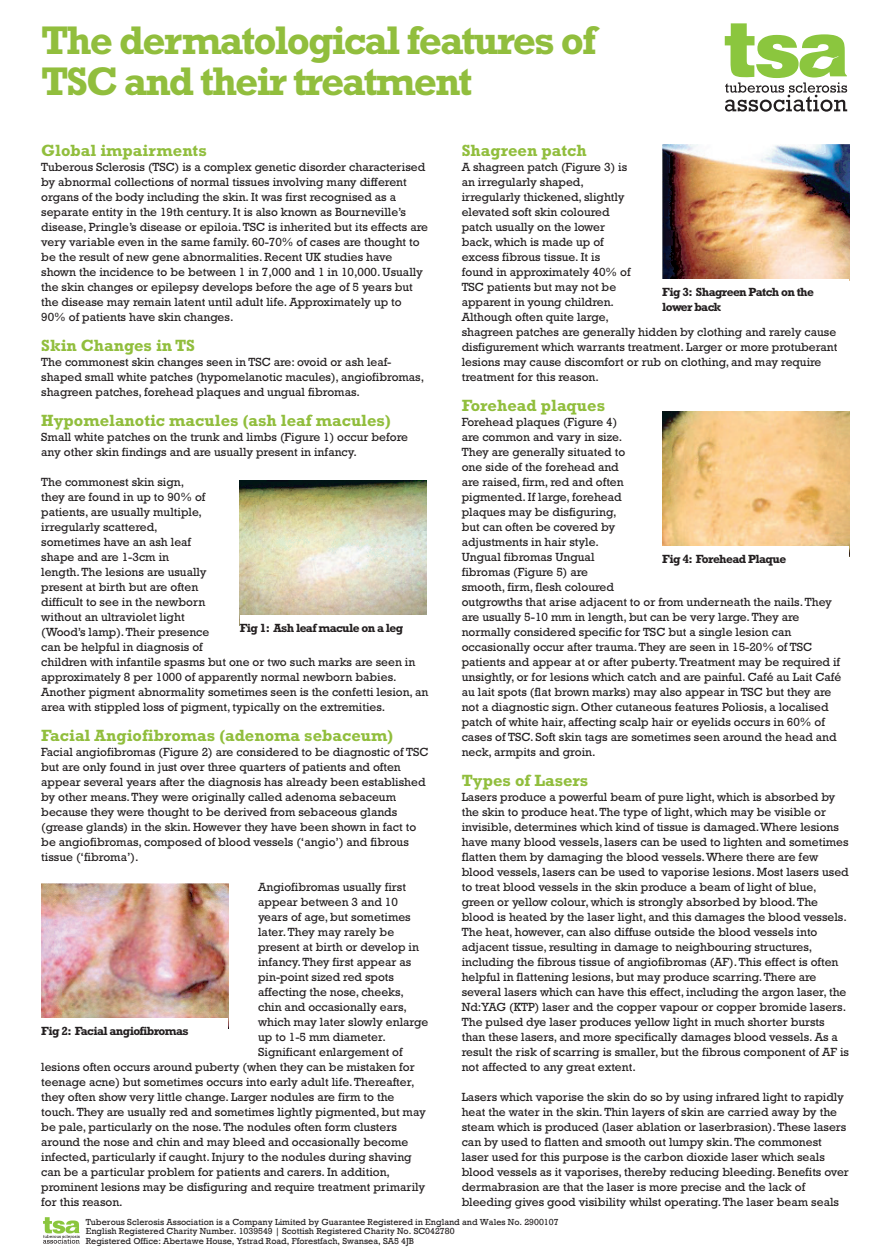
<style>
.page{position:relative;width:889px;height:1257px;background:#fff}
.page>*{position:absolute;margin:0;border:0;box-sizing:border-box;transform-origin:0 0}
.t1{font:700 40.5px/40.5px "Rockwell";letter-spacing:-.05em;color:#91be3d}
.t2{font:700 16.5px "Rockwell";color:#91be3d}
.t3{font:12px/15px "Rockwell";color:#231f20}
.t4{font:700 12px/14.4px "Rockwell";letter-spacing:-.05em;color:#231f20}
.t5{font:9px/9.8px "Rockwell";color:#231f20}
</style>
<div class="page">
<svg style="left:43px;top:1217px;width:37px;height:26px"></svg>
<svg style="left:725px;top:23px;width:122px;height:89px"></svg>
<img style="left:240px;top:481px;width:187px;height:134px">
<img style="left:41px;top:883px;width:187px;height:135px">
<img style="left:662px;top:145px;width:187px;height:134px">
<img style="left:662px;top:411px;width:187px;height:135px">
<h1 class="t1" style="left:41px;top:20px;width:557px">The dermatological features of<br>TSC and their treatment</h1>
<h2 class="t2" style="left:41px;top:141px;width:167px">Global impairments</h2>
<p class="t3" style="left:41px;top:159px;width:388px">Tuberous Sclerosis (TSC) is a complex genetic disorder characterised by abnormal collections of normal tissues involving many different organs of the body including the skin. It was first recognised as a separate entity in the 19th century. It is also known as Bourneville’s disease, Pringle’s disease or epiloia. TSC is inherited but its effects are very variable even in the same family. 60-70% of cases are thought to be the result of new gene abnormalities. Recent UK studies have shown the incidence to be between 1 in 7,000 and 1 in 10,000. Usually the skin changes or epilepsy develops before the age of 5 years but the disease may remain latent until adult life. Approximately up to 90% of patients have skin changes.</p>
<h2 class="t2" style="left:41px;top:336px;width:155px">Skin Changes in TS</h2>
<p class="t3" style="left:41px;top:354px;width:385px">The commonest skin changes seen in TSC are: ovoid or ash leaf&shy;shaped small white patches (hypomelanotic macules), angiofibromas, shagreen patches, forehead plaques and ungual fibromas.</p>
<h2 class="t2" style="left:41px;top:411px;width:351px">Hypomelanotic macules (ash leaf macules)</h2>
<p class="t3" style="left:41px;top:429px;width:368px">Small white patches on the trunk and limbs (Figure 1) occur before any other skin findings and are usually present in infancy.</p>
<p class="t3" style="left:41px;top:474px;width:389px">The commonest skin sign,<br>they are found in up to 90% of<br>patients, are usually multiple,<br>irregularly scattered,<br>sometimes have an ash leaf<br>shape and are 1-3cm in<br>length. The lesions are usually<br>present at birth but are often<br>difficult to see in the newborn<br>without an ultraviolet light<br>(Wood’s lamp). Their presence<br>can be helpful in diagnosis of<br>children with infantile spasms but one or two such marks are seen in approximately 8 per 1000 of apparently normal newborn babies.<br>Another pigment abnormality sometimes seen is the confetti lesion, an area with stippled loss of pigment, typically on the extremities.</p>
<h2 class="t2" style="left:41px;top:726px;width:353px">Facial Angiofibromas (adenoma sebaceum)</h2>
<p class="t3" style="left:41px;top:744px;width:389px">Facial angiofibromas (Figure 2) are considered to be diagnostic of TSC but are only found in just over three quarters of patients and often appear several years after the diagnosis has already been established by other means. They were originally called adenoma sebaceum because they were thought to be derived from sebaceous glands (grease glands) in the skin. However they have been shown in fact to be angiofibromas, composed of blood vessels (‘angio’) and fibrous tissue (‘fibroma’).</p>
<p class="t3" style="left:258px;top:879px;width:149px">Angiofibromas usually first</p>
<p class="t3" style="left:258px;top:894px;width:141px">appear between 3 and 10</p>
<p class="t3" style="left:258px;top:909px;width:154px">years of age, but sometimes</p>
<p class="t3" style="left:258px;top:924px;width:138px">later. They may rarely be</p>
<p class="t3" style="left:258px;top:939px;width:162px">present at birth or develop in</p>
<p class="t3" style="left:258px;top:954px;width:155px">infancy. They first appear as</p>
<p class="t3" style="left:258px;top:969px;width:137px">pin-point sized red spots</p>
<p class="t3" style="left:258px;top:984px;width:147px">affecting the nose, cheeks,</p>
<p class="t3" style="left:258px;top:999px;width:150px">chin and occasionally ears,</p>
<p class="t3" style="left:258px;top:1014px;width:172px">which may later slowly enlarge</p>
<p class="t3" style="left:258px;top:1029px;width:129px">up to 1-5 mm diameter.</p>
<p class="t3" style="left:258px;top:1044px;width:146px">Significant enlargement of</p>
<p class="t3" style="left:41px;top:1059px;width:375px">lesions often occurs around puberty (when they can be mistaken for</p>
<p class="t3" style="left:41px;top:1074px;width:375px">teenage acne) but sometimes occurs into early adult life. Thereafter,</p>
<p class="t3" style="left:41px;top:1089px;width:355px">they often show very little change. Larger nodules are firm to the</p>
<p class="t3" style="left:41px;top:1104px;width:386px">touch. They are usually red and sometimes lightly pigmented, but may</p>
<p class="t3" style="left:41px;top:1119px;width:357px">be pale, particularly on the nose. The nodules often form clusters</p>
<p class="t3" style="left:41px;top:1134px;width:369px">around the nose and chin and may bleed and occasionally become</p>
<p class="t3" style="left:41px;top:1149px;width:372px">infected, particularly if caught. Injury to the nodules during shaving</p>
<p class="t3" style="left:41px;top:1164px;width:350px">can be a particular problem for patients and carers. In addition,</p>
<p class="t3" style="left:41px;top:1179px;width:385px">prominent lesions may be disfiguring and require treatment primarily</p>
<p class="t3" style="left:41px;top:1194px;width:83px">for this reason.</p>
<p class="t4" style="left:240px;top:621px;width:165px">Fig 1: Ash leaf macule on a leg</p>
<p class="t4" style="left:41px;top:1024px;width:149px">Fig 2: Facial angiofibromas</p>
<h2 class="t2" style="left:462px;top:141px;width:126px">Shagreen patch</h2>
<p class="t3" style="left:462px;top:159px;width:377px">A shagreen patch (Figure 3) is<br>an irregularly shaped,<br>irregularly thickened, slightly<br>elevated soft skin coloured<br>patch usually on the lower<br>back, which is made up of<br>excess fibrous tissue. It is<br>found in approximately 40% of<br>TSC patients but may not be<br>apparent in young children.<br>Although often quite large,<br>shagreen patches are generally hidden by clothing and rarely cause disfigurement which warrants treatment. Larger or more protuberant lesions may cause discomfort or rub on clothing, and may require treatment for this reason.</p>
<h2 class="t2" style="left:462px;top:396px;width:145px">Forehead plaques</h2>
<p class="t3" style="left:462px;top:414px;width:381px">Forehead plaques (Figure 4)<br>are common and vary in size.<br>They are generally situated to<br>one side of the forehead and<br>are raised, firm, red and often<br>pigmented. If large, forehead<br>plaques may be disfiguring,<br>but can often be covered by<br>adjustments in hair style.<br>Ungual fibromas Ungual<br>fibromas (Figure 5) are<br>smooth, firm, flesh coloured<br>outgrowths that arise adjacent to or from underneath the nails. They are usually 5-10 mm in length, but can be very large. They are normally considered specific for TSC but a single lesion can occasionally occur after trauma. They are seen in 15-20% of TSC patients and appear at or after puberty. Treatment may be required if unsightly, or for lesions which catch and are painful. Café au Lait Café au lait spots (flat brown marks) may also appear in TSC but they are not a diagnostic sign. Other cutaneous features Poliosis, a localised patch of white hair, affecting scalp hair or eyelids occurs in 60% of cases of TSC. Soft skin tags are sometimes seen around the head and neck, armpits and groin.</p>
<h2 class="t2" style="left:462px;top:771px;width:128px">Types of Lasers</h2>
<p class="t3" style="left:462px;top:789px;width:389px">Lasers produce a powerful beam of pure light, which is absorbed by the skin to produce heat. The type of light, which may be visible or invisible, determines which kind of tissue is damaged. Where lesions have many blood vessels, lasers can be used to lighten and sometimes flatten them by damaging the blood vessels. Where there are few blood vessels, lasers can be used to vaporise lesions. Most lasers used to treat blood vessels in the skin produce a beam of light of blue, green or yellow colour, which is strongly absorbed by blood. The blood is heated by the laser light, and this damages the blood vessels.<br>The heat, however, can also diffuse outside the blood vessels into adjacent tissue, resulting in damage to neighbouring structures, including the fibrous tissue of angiofibromas (AF). This effect is often helpful in flattening lesions, but may produce scarring. There are several lasers which can have this effect, including the argon laser, the Nd:YAG (KTP) laser and the copper vapour or copper bromide lasers.<br>The pulsed dye laser produces yellow light in much shorter bursts than these lasers, and more specifically damages blood vessels. As a result the risk of scarring is smaller, but the fibrous component of AF is not affected to any great extent.</p>
<p class="t3" style="left:462px;top:1089px;width:389px">Lasers which vaporise the skin do so by using infrared light to rapidly heat the water in the skin. Thin layers of skin are carried away by the steam which is produced (laser ablation or laserbrasion). These lasers can by used to flatten and smooth out lumpy skin. The commonest laser used for this purpose is the carbon dioxide laser which seals blood vessels as it vaporises, thereby reducing bleeding. Benefits over dermabrasion are that the laser is more precise and the lack of bleeding gives good visibility whilst operating. The laser beam seals</p>
<p class="t4" style="left:662px;top:285px;width:153px">Fig 3: Shagreen Patch on the lower back</p>
<p class="t4" style="left:662px;top:552px;width:125px">Fig 4: Forehead Plaque</p>
<p class="t5" style="left:86px;top:1217px;width:474px">Tuberous Sclerosis Association is a Company Limited by Guarantee Registered in England and Wales No. 2900107<br>English Registered Charity Number. 1039549 | Scottish Registered Charity No. SC042780<br>Registered Office: Abertawe House, Ystrad Road, Fforestfach, Swansea, SA5 4JB</p>
</div>
